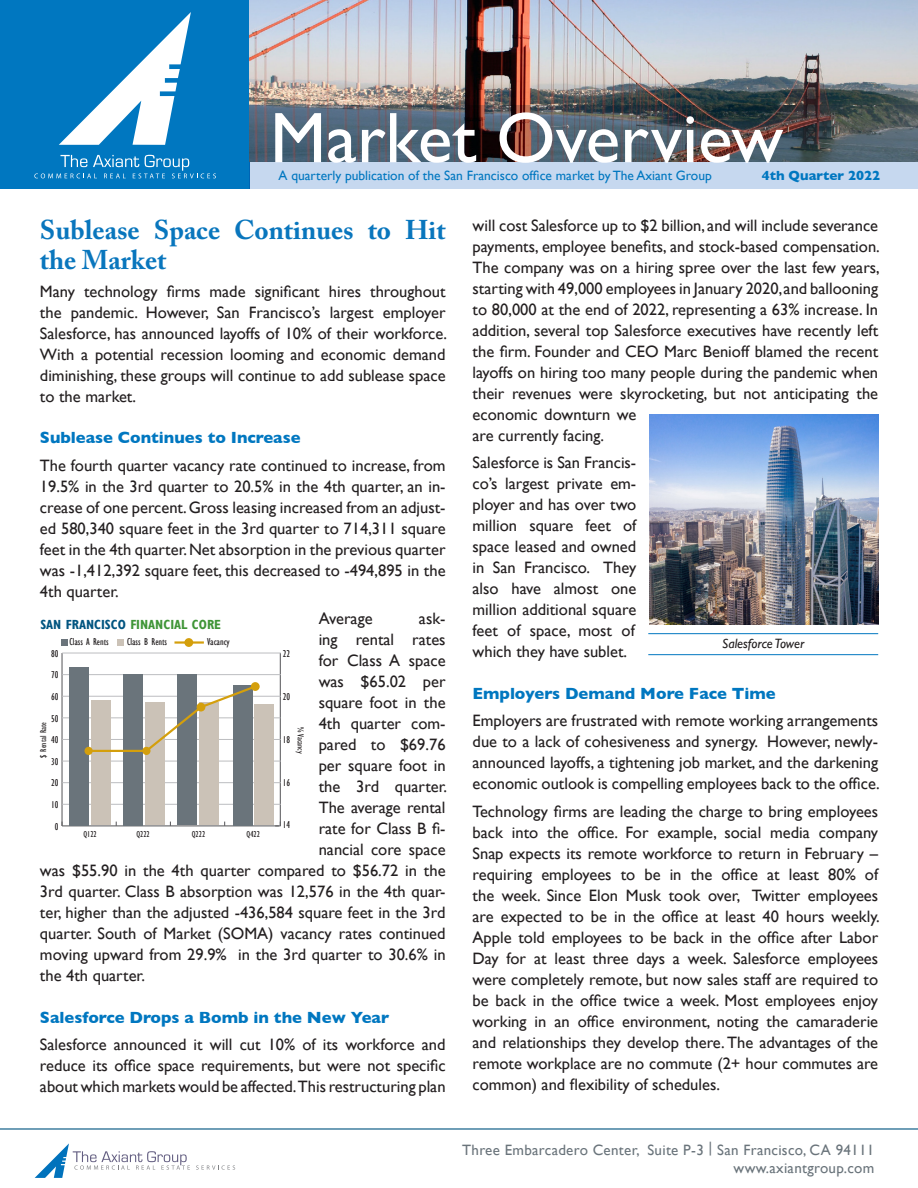
<style>
.page{position:relative;width:918px;height:1188px;background:#fff}
.page>*{position:absolute;margin:0;border:0;box-sizing:border-box;transform-origin:0 0}
.t1{font:72px "Gill Sans";color:#fff}
.t2{font:700 27px/30px "Adobe Caslon Pro";color:#0976bd}
.t3{font:16.5px/21px "Gill Sans";color:#231f20;text-align:justify}
.t4{font:700 16.5px "Gill Sans";color:#0077c0}
.t5{font:15px/18px "Gill Sans";letter-spacing:.02em;color:#6a747b;text-align:right}
.t6{font:13.5px "Gill Sans";color:#0077c0}
.t7{font:italic 13.5px "Gill Sans";color:#231f20}
.t8{font:700 13.5px "Gill Sans";color:#0077c0}
.t9{font:700 condensed 13.2px "Gill Sans";color:#3f9537}
.t10{font:condensed 10.35px "Gill Sans";color:#231f20}
.t11{font:condensed 10.2px "Gill Sans";color:#231f20}
.t12{font:condensed 8.85px "Gill Sans";color:#231f20}
.s1{color:#005480}
</style>
<div class="page">
<hr style="left:0;top:1128px;width:918px;height:2px;background:#005480">
<svg style="left:35px;top:1143px;width:155px;height:35px"></svg>
<svg style="left:196px;top:1165px;width:39px;height:5px"></svg>
<div style="left:0;top:0;width:249px;height:189px;background:#0077c0"></div>
<img style="left:249px;top:0;width:669px;height:106px">
<svg style="left:59px;top:12px;width:132px;height:133px"></svg>
<svg style="left:34px;top:155px;width:182px;height:23px"></svg>
<svg style="left:249px;top:106px;width:669px;height:83px;background:#747f8d"></svg>
<hr style="left:648px;top:633px;width:230px;height:1px;background:#0077c0">
<hr style="left:648px;top:654px;width:230px;height:1px;background:#0077c0">
<img style="left:650px;top:415px;width:228px;height:210px">
<hr style="left:280px;top:653px;width:1px;height:173px;background:#636366">
<div style="left:61px;top:639px;width:7px;height:7px;background:#6a747b"></div>
<div style="left:118px;top:639px;width:6px;height:7px;background:#cbc2b7"></div>
<hr style="left:174px;top:641px;width:30px;height:3px;background:#d49f0c">
<div style="left:184px;top:638px;width:9px;height:9px;background:#d49f0c;border-radius:50%"></div>
<hr style="left:62px;top:825px;width:217px;height:1px;background:#636366">
<hr style="left:61px;top:653px;width:2px;height:173px;background:#636366">
<hr style="left:62px;top:804px;width:219px;height:1px;background:#bcbdc0">
<hr style="left:62px;top:782px;width:219px;height:1px;background:#bcbdc0">
<hr style="left:62px;top:761px;width:219px;height:1px;background:#bcbdc0">
<hr style="left:62px;top:739px;width:219px;height:1px;background:#bcbdc0">
<hr style="left:62px;top:717px;width:218px;height:1px;background:#bcbdc0">
<hr style="left:62px;top:696px;width:219px;height:1px;background:#bcbdc0">
<hr style="left:62px;top:674px;width:219px;height:1px;background:#bcbdc0">
<hr style="left:62px;top:653px;width:219px;height:1px;background:#bcbdc0">
<div style="left:254px;top:704px;width:20px;height:121px;background:#cbc2b7"></div>
<div style="left:199px;top:703px;width:20px;height:122px;background:#cbc2b7"></div>
<div style="left:145px;top:703px;width:20px;height:122px;background:#cbc2b7"></div>
<div style="left:91px;top:701px;width:20px;height:124px;background:#cbc2b7"></div>
<div style="left:233px;top:685px;width:19px;height:140px;background:#6a747b"></div>
<div style="left:177px;top:675px;width:20px;height:150px;background:#6a747b"></div>
<div style="left:124px;top:674px;width:19px;height:151px;background:#6a747b"></div>
<div style="left:69px;top:667px;width:20px;height:158px;background:#6a747b"></div>
<svg style="left:251px;top:682px;width:9px;height:9px"></svg>
<svg style="left:142px;top:747px;width:9px;height:8px"></svg>
<svg style="left:85px;top:747px;width:8px;height:8px"></svg>
<svg style="left:86px;top:684px;width:172px;height:69px"></svg>
<p class="t1" style="left:270px;top:96px;width:515px">Market Overview</p>
<p class="t6" style="left:279px;top:167px;width:435px">A quarterly publication of the San Francisco office market by The Axiant Group</p>
<p class="t8" style="left:762px;top:164px;width:120px">4th Quarter 2022</p>
<p class="t2" style="left:40px;top:215px;width:407px">Sublease Space Continues to Hit the Market</p>
<p class="t3" style="left:40px;top:280px;width:409px">Many technology firms made significant hires throughout the pandemic. However, San Francisco’s largest employer Salesforce, has announced layoffs of 10% of their workforce.<br>With a potential recession looming and economic demand diminishing, these groups will continue to add sublease space to the market.</p>
<p class="t4" style="left:40px;top:424px;width:262px">Sublease Continues to Increase</p>
<p class="t3" style="left:40px;top:454px;width:407px">The fourth quarter vacancy rate continued to increase, from 19.5% in the 3rd quarter to 20.5% in the 4th quarter, an in&shy;crease of one percent. Gross leasing increased from an adjust&shy;ed 580,340 square feet in the 3rd quarter to 714,311 square feet in the 4th quarter. Net absorption in the previous quarter was -1,412,392 square feet, this decreased to -494,895 in the 4th quarter.</p>
<p class="t3" style="left:319px;top:608px;width:55px">Average</p>
<p class="t3" style="left:419px;top:608px;width:28px">ask-</p>
<p class="t3" style="left:319px;top:629px;width:128px">ing rental rates</p>
<p class="t3" style="left:319px;top:650px;width:128px">for Class A space</p>
<p class="t3" style="left:319px;top:671px;width:128px">was $65.02 per</p>
<p class="t3" style="left:319px;top:692px;width:128px">square foot in the</p>
<p class="t3" style="left:319px;top:713px;width:128px">4th quarter com-</p>
<p class="t3" style="left:319px;top:734px;width:128px">pared to $69.76</p>
<p class="t3" style="left:319px;top:755px;width:128px">per square foot in</p>
<p class="t3" style="left:319px;top:776px;width:130px">the 3rd quarter.</p>
<p class="t3" style="left:319px;top:797px;width:128px">The average rental</p>
<p class="t3" style="left:319px;top:818px;width:128px">rate for Class B fi-</p>
<p class="t3" style="left:319px;top:839px;width:128px">nancial core space</p>
<p class="t3" style="left:40px;top:860px;width:407px">was $55.90 in the 4th quarter compared to $56.72 in the</p>
<p class="t3" style="left:40px;top:881px;width:407px">3rd quarter. Class B absorption was 12,576 in the 4th quar-</p>
<p class="t3" style="left:40px;top:902px;width:407px">ter, higher than the adjusted -436,584 square feet in the 3rd</p>
<p class="t3" style="left:40px;top:923px;width:407px">quarter. South of Market (SOMA) vacancy rates continued</p>
<p class="t3" style="left:40px;top:944px;width:407px">moving upward from 29.9% in the 3rd quarter to 30.6% in</p>
<p class="t3" style="left:40px;top:965px;width:107px">the 4th quarter.</p>
<p class="t4" style="left:40px;top:1004px;width:351px">Salesforce Drops a Bomb in the New Year</p>
<p class="t3" style="left:40px;top:1034px;width:407px">Salesforce announced it will cut 10% of its workforce and reduce its office space requirements, but were not specific about which markets would be affected. This restructuring plan</p>
<p class="t9" style="left:40px;top:617px;width:182px"><span class="s1">SAN FRANCISCO</span> FINANCIAL CORE</p>
<p class="t10" style="left:69px;top:636px;width:41px">Class A Rents</p>
<p class="t10" style="left:127px;top:636px;width:42px">Class B Rents</p>
<p class="t10" style="left:207px;top:636px;width:24px">Vacancy</p>
<p class="t11" style="left:51px;top:648px;width:9px">80</p>
<p class="t11" style="left:283px;top:648px;width:9px">22</p>
<p class="t11" style="left:283px;top:691px;width:9px">20</p>
<p class="t11" style="left:283px;top:734px;width:9px">18</p>
<p class="t11" style="left:283px;top:777px;width:9px">16</p>
<p class="t11" style="left:51px;top:670px;width:9px">70</p>
<p class="t11" style="left:51px;top:691px;width:9px">60</p>
<p class="t11" style="left:51px;top:713px;width:9px">50</p>
<p class="t12" style="left:39px;top:758px;width:37px;rotate:-90deg">$ Rental Rate</p>
<p class="t12" style="left:305px;top:727px;width:28px;rotate:90deg">% Vacancy</p>
<p class="t11" style="left:51px;top:734px;width:9px">40</p>
<p class="t11" style="left:51px;top:756px;width:9px">30</p>
<p class="t11" style="left:51px;top:778px;width:9px">20</p>
<p class="t11" style="left:51px;top:799px;width:9px">10</p>
<p class="t11" style="left:283px;top:820px;width:9px">14</p>
<p class="t11" style="left:55px;top:821px;width:5px">0</p>
<p class="t12" style="left:83px;top:830px;width:15px">Q122</p>
<p class="t12" style="left:136px;top:830px;width:15px">Q222</p>
<p class="t12" style="left:192px;top:830px;width:15px">Q222</p>
<p class="t12" style="left:247px;top:830px;width:15px">Q422</p>
<p class="t3" style="left:473px;top:214px;width:409px;text-align:left">will cost Salesforce up to $2 billion, and will include severance payments, employee benefits, and stock-based compensation.<br>The company was on a hiring spree over the last few years, starting with 49,000 employees in January 2020, and ballooning to 80,000 at the end of 2022, representing a 63% increase. In addition, several top Salesforce executives have recently left the firm. Founder and CEO Marc Benioff blamed the recent layoffs on hiring too many people during the pandemic when their revenues were skyrocketing, but not anticipating the economic downturn we<br>are currently facing.</p>
<p class="t3" style="left:473px;top:452px;width:165px">Salesforce is San Francis&shy;co’s largest private em&shy;ployer and has over two million square feet of space leased and owned in San Francisco. They also have almost one million additional square feet of space, most of which they have sublet.</p>
<p class="t4" style="left:473px;top:680px;width:305px">Employers Demand More Face Time</p>
<p class="t3" style="left:473px;top:710px;width:409px">Employers are frustrated with remote working arrangements due to a lack of cohesiveness and synergy. However, newly&shy;announced layoffs, a tightening job market, and the darkening economic outlook is compelling employees back to the office.</p>
<p class="t3" style="left:473px;top:801px;width:409px">Technology firms are leading the charge to bring employees back into the office. For example, social media company Snap expects its remote workforce to return in February – requiring employees to be in the office at least 80% of the week. Since Elon Musk took over, Twitter employees are expected to be in the office at least 40 hours weekly.<br>Apple told employees to be back in the office after Labor Day for at least three days a week. Salesforce employees were completely remote, but now sales staff are required to be back in the office twice a week. Most employees enjoy working in an office environment, noting the camaraderie and relationships they develop there. The advantages of the remote workplace are no commute (2+ hour commutes are common) and flexibility of schedules.</p>
<p class="t7" style="left:722px;top:635px;width:84px">Salesforce Tower</p>
<p class="t5" style="left:462px;top:1141px;width:414px">Three Embarcadero Center, Suite P-3 | San Francisco, CA 94111 www.axiantgroup.com</p>
</div>
